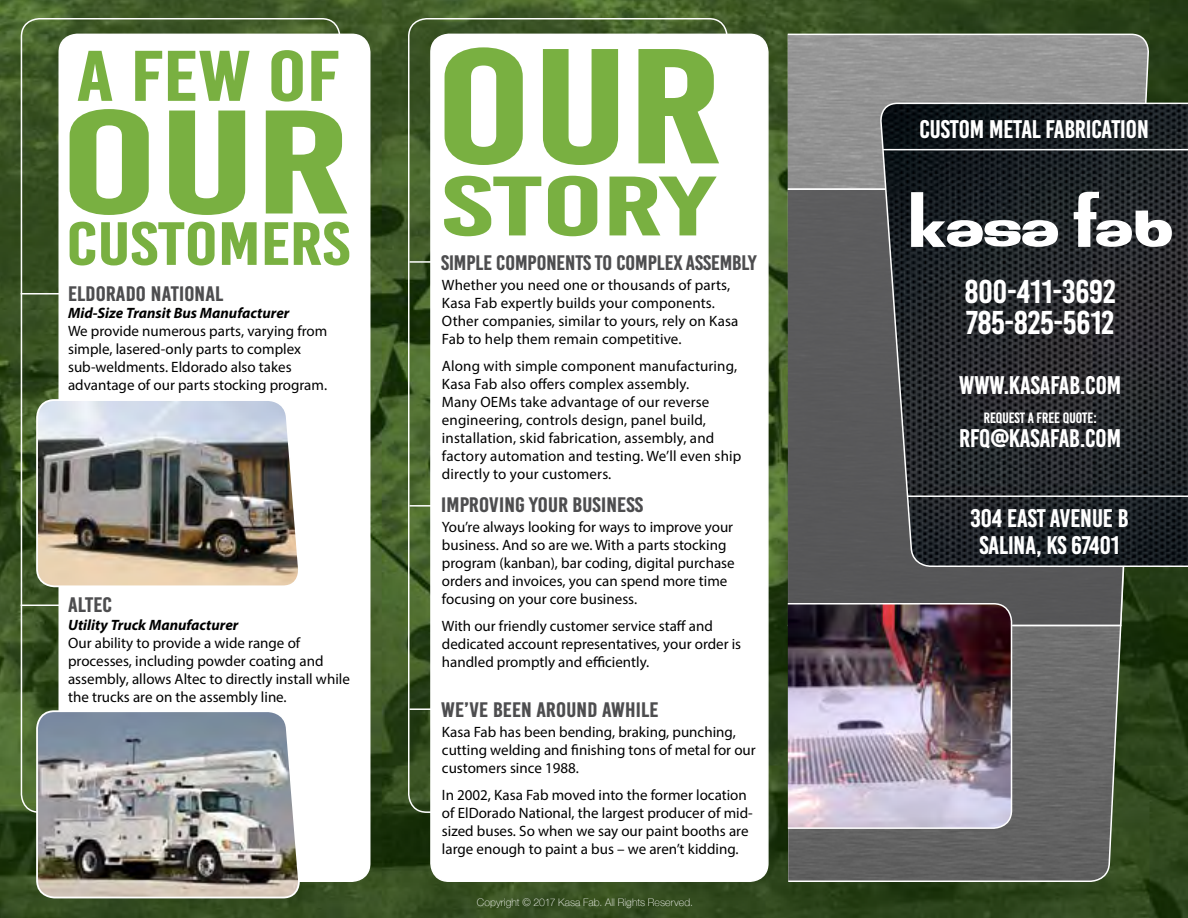
<style>
.page{position:relative;width:1188px;height:918px;background:#fff}
.page>*{position:absolute;margin:0;border:0;box-sizing:border-box;transform-origin:0 0}
.t1{font:700 33px/31.5px "Base One";color:#fff}
.t2{font:700 25.5px/27px "Base One";color:#fff;text-align:center}
.t3{font:700 21px "Base One";letter-spacing:.01em;color:#4d4d4f;scale:1.1 1}
.t4{font:700 21px "Base One";letter-spacing:.01em;color:#4d4d4f;scale:1.06 1}
.t5{font:15px/18px "Myriad Pro";color:#000}
.t6{font:italic 700 15px "Myriad Pro";color:#000}
.t7{font:700 15px "Base One";color:#fff}
.t8{font:100 10.5px "Helvetica Neue";letter-spacing:.005em;color:#fff}
</style>
<div class="page">
<img style="left:0;top:0;width:1188px;height:918px">
<svg style="left:786px;top:0;width:364px;height:883px;background:#6a7066"></svg>
<div style="left:786px;top:188px;width:356px;height:439px;background:#58585a"></div>
<div style="left:59px;top:34px;width:311px;height:847px;background:#fff;border-radius:18px"></div>
<div style="left:431px;top:34px;width:337px;height:847px;background:#fff;border-radius:18px"></div>
<div style="left:430px;top:34px;width:339px;height:848px;border:2px solid #fff;border-radius:18px"></div>
<svg style="left:879px;top:102px;width:309px;height:466px;background:#272a2e"></svg>
<hr style="left:908px;top:495px;width:280px;height:2px;background:#fff">
<hr style="left:1012px;top:625px;width:109px;height:1px;background:#fff">
<hr style="left:883px;top:149px;width:305px;height:1px;background:#fff">
<hr style="left:788px;top:188px;width:98px;height:2px;background:#fff">
<img style="left:35px;top:398px;width:263px;height:190px">
<hr style="left:21px;top:293px;width:39px;height:2px;background:#fff">
<hr style="left:21px;top:605px;width:39px;height:1px;background:#fff">
<img style="left:35px;top:709px;width:266px;height:190px">
<hr style="left:410px;top:261px;width:39px;height:2px;background:#fff">
<hr style="left:410px;top:505px;width:39px;height:2px;background:#fff">
<hr style="left:410px;top:708px;width:39px;height:2px;background:#fff">
<img style="left:786px;top:602px;width:227px;height:228px">
<svg style="left:1074px;top:192px;width:98px;height:58px"></svg>
<svg style="left:911px;top:192px;width:149px;height:58px"></svg>
<svg style="left:70px;top:222px;width:279px;height:44px"></svg>
<svg style="left:70px;top:109px;width:277px;height:106px"></svg>
<svg style="left:78px;top:50px;width:260px;height:52px"></svg>
<svg style="left:444px;top:176px;width:273px;height:60px"></svg>
<svg style="left:445px;top:47px;width:274px;height:118px"></svg>
<h3 class="t3" style="left:68px;top:282px;width:143px">ELDORADO NATIONAL</h3>
<p class="t6" style="left:68px;top:303px;width:223px">Mid-Size Transit Bus Manufacturer</p>
<p class="t5" style="left:68px;top:322px;width:261px">We provide numerous parts, varying from simple, lasered-only parts to complex sub-weldments. Eldorado also takes advantage of our parts stocking program.</p>
<h3 class="t3" style="left:68px;top:594px;width:41px">ALTEC</h3>
<p class="t6" style="left:68px;top:615px;width:172px">Utility Truck Manufacturer</p>
<p class="t5" style="left:68px;top:633px;width:283px">Our ability to provide a wide range of processes, including powder coating and assembly, allows Altec to directly install while the trucks are on the assembly line.</p>
<h3 class="t4" style="left:441px;top:251px;width:299px">SIMPLE COMPONENTS TO COMPLEX ASSEMBLY</h3>
<p class="t5" style="left:442px;top:276px;width:298px">Whether you need one or thousands of parts, Kasa Fab expertly builds your components.<br>Other companies, similar to yours, rely on Kasa Fab to help them remain competitive.</p>
<p class="t5" style="left:442px;top:357px;width:301px">Along with simple component manufacturing, Kasa Fab also offers complex assembly.<br>Many OEMs take advantage of our reverse engineering, controls design, panel build, installation, skid fabrication, assembly, and factory automation and testing. We’ll even ship directly to your customers.</p>
<h3 class="t3" style="left:441px;top:494px;width:185px">IMPROVING YOUR BUSINESS</h3>
<p class="t5" style="left:442px;top:518px;width:294px">You’re always looking for ways to improve your business. And so are we. With a parts stocking program (kanban), bar coding, digital purchase orders and invoices, you can spend more time focusing on your core business.</p>
<p class="t5" style="left:442px;top:617px;width:301px">With our friendly customer service staff and dedicated account representatives, your order is handled promptly and efficiently.</p>
<h3 class="t3" style="left:441px;top:699px;width:199px">WE’VE BEEN AROUND AWHILE</h3>
<p class="t5" style="left:442px;top:723px;width:315px">Kasa Fab has been bending, braking, punching, cutting welding and finishing tons of metal for our customers since 1988.</p>
<p class="t5" style="left:442px;top:786px;width:312px">In 2002, Kasa Fab moved into the former location of ElDorado National, the largest producer of mid&shy;sized buses. So when we say our paint booths are large enough to paint a bus – we aren’t kidding.</p>
<p class="t8" style="left:477px;top:894px;width:218px">Copyright © 2017 Kasa Fab. All Rights Reserved.</p>
<h2 class="t2" style="left:919px;top:116px;width:231px">CUSTOM METAL FABRICATION</h2>
<h1 class="t1" style="left:965px;top:276px;width:152px">800-411-3692<br>785-825-5612</h1>
<h2 class="t2" style="left:959px;top:372px;width:163px">WWW.KASAFAB.COM</h2>
<p class="t7" style="left:984px;top:409px;width:114px">REQUEST A FREE QUOTE:</p>
<h2 class="t2" style="left:959px;top:425px;width:163px">RFQ@KASAFAB.COM</h2>
<h2 class="t2" style="left:971px;top:505px;width:159px">304 EAST AVENUE B<br>SALINA, KS 67401</h2>
</div>
